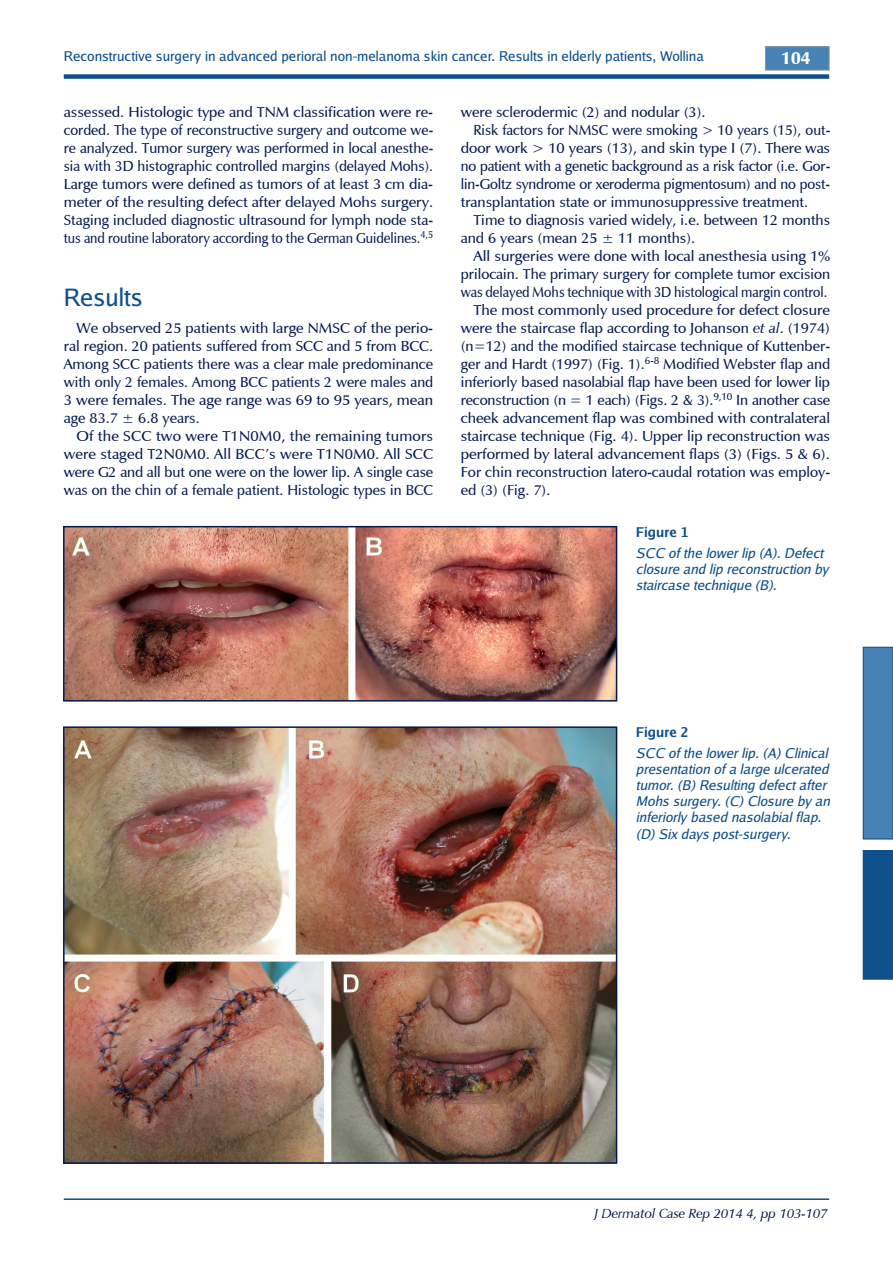
<style>
.page{position:relative;width:893px;height:1263px;background:#fff}
.page>*{position:absolute;margin:0;border:0;box-sizing:border-box;transform-origin:0 0}
.t1{font:24px "Luxi Sans";color:#0f4f8b}
.t2{font:700 18px "Mg Open Cosmetica";color:#fff}
.t3{font:15px/18px "Mg Open Cosmetica";color:#051950;text-align:justify}
.t4{font:15px "Mg Open Cosmetica";color:#051950;scale:.96 1}
.t5{font:15px "Mg Open Cosmetica";color:#051950;scale:1.04 1}
.t6{font:15px "Mg Open Cosmetica";color:#051950;scale:.9 1}
.t7{font:italic 13.5px/16.2px "Luxi Sans";color:#0f4f8b}
.t8{font:13.5px "Luxi Sans";color:#0f4f8b}
.t9{font:italic 13.5px "Mg Open Cosmetica";color:#051950}
.t10{font:700 13.5px "Luxi Sans";color:#0f4f8b}
.s1{font-style:italic}
</style>
<div class="page">
<div style="left:64px;top:74px;width:765px;height:5px;background:#0f4f8b"></div>
<hr style="left:64px;top:1198px;width:765px;height:2px;background:#0f4f8b">
<div style="left:863px;top:850px;width:30px;height:129px;background:#0f4f8b"></div>
<div style="left:863px;top:647px;width:30px;height:192px;background:#4682b4"></div>
<div style="left:863px;top:647px;width:30px;height:192px;border:1px solid #0f4f8b"></div>
<div style="left:765px;top:47px;width:64px;height:23px;background:#4682b4"></div>
<div style="left:765px;top:47px;width:64px;height:23px;border:1px solid #969696"></div>
<img style="left:66px;top:529px;width:548px;height:169px">
<div style="left:63px;top:526px;width:554px;height:175px;border:2px solid #051950"></div>
<img style="left:66px;top:729px;width:548px;height:432px">
<div style="left:63px;top:726px;width:554px;height:438px;border:2px solid #051950"></div>
<p class="t8" style="left:64px;top:52px;width:642px">Reconstructive surgery in advanced perioral non-melanoma skin cancer. Results in elderly patients, Wollina</p>
<p class="t2" style="left:781px;top:47px;width:31px">104</p>
<p class="t3" style="left:64px;top:104px;width:371px">assessed. Histologic type and TNM classification were re&shy;corded. The type of reconstructive surgery and outcome we&shy;re analyzed. Tumor surgery was performed in local anesthe&shy;sia with 3D histographic controlled margins (delayed Mohs).<br>Large tumors were defined as tumors of at least 3 cm dia&shy;meter of the resulting defect after delayed Mohs surgery.<br>Staging included diagnostic ultrasound for lymph node sta&shy;tus and routine laboratory according to the German Guidelines.<sup>4,5</sup></p>
<h1 class="t1" style="left:64px;top:288px;width:81px">Results</h1>
<p class="t3" style="left:64px;top:320px;width:371px;text-indent:13px">We observed 25 patients with large NMSC of the perio&shy;ral region. 20 patients suffered from SCC and 5 from BCC.<br>Among SCC patients there was a clear male predominance with only 2 females. Among BCC patients 2 were males and 3 were females. The age range was 69 to 95 years, mean age 83.7 ± 6.8 years.</p>
<p class="t3" style="left:64px;top:428px;width:371px;text-indent:13px">Of the SCC two were T1N0M0, the remaining tumors were staged T2N0M0. All BCC’s were T1N0M0. All SCC were G2 and all but one were on the lower lip. A single case was on the chin of a female patient. Histologic types in BCC</p>
<p class="t3" style="left:461px;top:104px;width:246px">were sclerodermic (2) and nodular (3).</p>
<p class="t4" style="left:473px;top:122px;width:373px">Risk factors for NMSC were smoking &gt; 10 years (15), out-</p>
<p class="t3" style="left:461px;top:140px;width:371px">door work &gt; 10 years (13), and skin type I (7). There was</p>
<p class="t4" style="left:461px;top:158px;width:386px">no patient with a genetic background as a risk factor (i.e. Gor-</p>
<p class="t4" style="left:461px;top:176px;width:386px">lin-Goltz syndrome or xeroderma pigmentosum) and no post-</p>
<p class="t3" style="left:461px;top:194px;width:349px">transplantation state or immunosuppressive treatment.</p>
<p class="t3" style="left:473px;top:212px;width:358px">Time to diagnosis varied widely, i.e. between 12 months</p>
<p class="t3" style="left:461px;top:230px;width:236px">and 6 years (mean 25 ± 11 months).</p>
<p class="t5" style="left:473px;top:248px;width:344px">All surgeries were done with local anesthesia using 1%</p>
<p class="t3" style="left:461px;top:266px;width:371px">prilocain. The primary surgery for complete tumor excision</p>
<p class="t6" style="left:461px;top:284px;width:409px">was delayed Mohs technique with 3D histological margin control.</p>
<p class="t3" style="left:473px;top:302px;width:358px">The most commonly used procedure for defect closure</p>
<p class="t3" style="left:461px;top:320px;width:371px">were the staircase flap according to Johanson <span class="s1">et al</span>. (1974)</p>
<p class="t3" style="left:461px;top:338px;width:371px">(n=12) and the modified staircase technique of Kuttenber-</p>
<p class="t3" style="left:461px;top:356px;width:371px">ger and Hardt (1997) (Fig. 1).<sup>6-8</sup> Modified Webster flap and</p>
<p class="t3" style="left:461px;top:374px;width:371px">inferiorly based nasolabial flap have been used for lower lip</p>
<p class="t3" style="left:461px;top:392px;width:371px">reconstruction (n = 1 each) (Figs. 2 &amp; 3).<sup>9,10</sup> In another case</p>
<p class="t3" style="left:461px;top:410px;width:371px">cheek advancement flap was combined with contralateral</p>
<p class="t3" style="left:461px;top:428px;width:371px">staircase technique (Fig. 4). Upper lip reconstruction was</p>
<p class="t5" style="left:461px;top:446px;width:357px">performed by lateral advancement flaps (3) (Figs. 5 &amp; 6).</p>
<p class="t3" style="left:461px;top:464px;width:371px">For chin reconstruction latero-caudal rotation was employ-</p>
<p class="t3" style="left:461px;top:482px;width:91px">ed (3) (Fig. 7).</p>
<p class="t10" style="left:636px;top:527px;width:54px">Figure 1</p>
<p class="t7" style="left:636px;top:546px;width:194px">SCC of the lower lip (A). Defect closure and lip reconstruction by staircase technique (B).</p>
<p class="t10" style="left:636px;top:727px;width:54px">Figure 2</p>
<p class="t7" style="left:636px;top:746px;width:195px">SCC of the lower lip. (A) Clinical presentation of a large ulcerated tumor. (B) Resulting defect after<br>Mohs surgery. (C) Closure by an inferiorly based nasolabial flap. (D) Six days post-surgery.</p>
<p class="t9" style="left:594px;top:1205px;width:235px">J Dermatol Case Rep 2014 4, pp 103-107</p>
</div>
